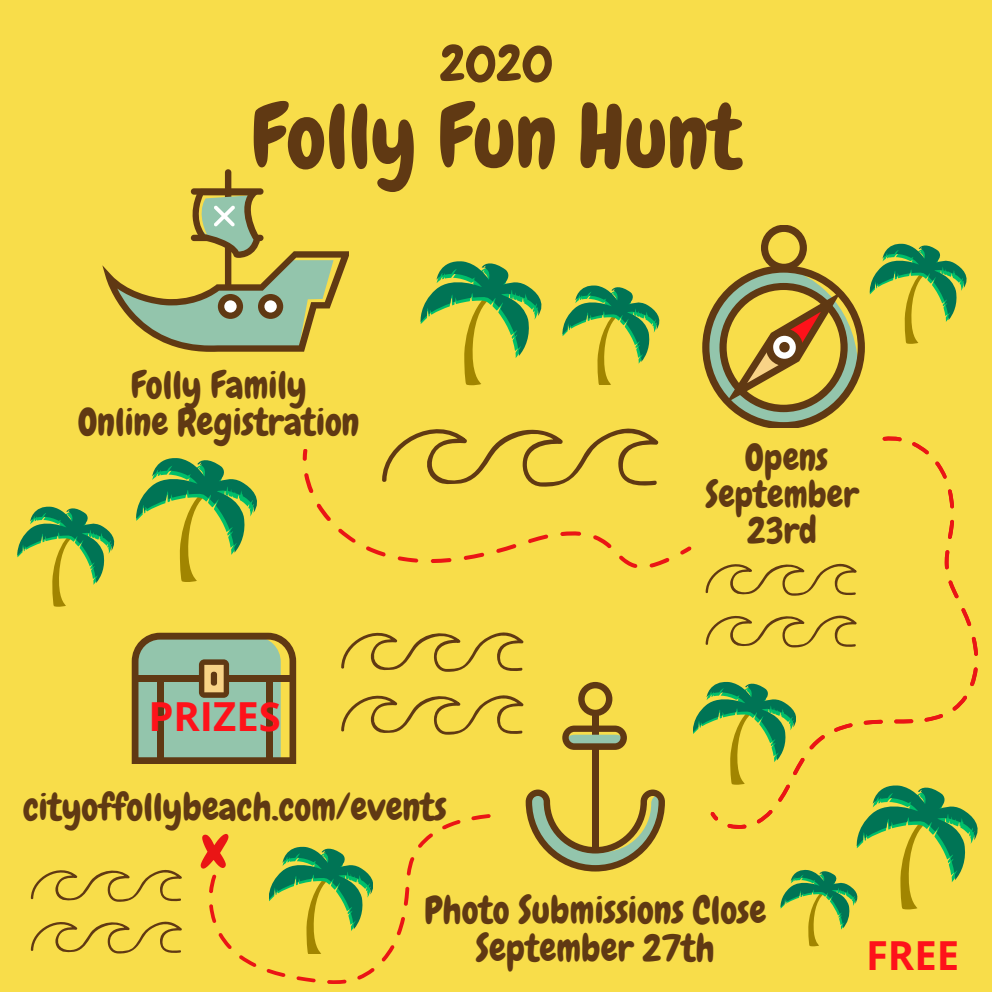
<style>
.page{position:relative;width:992px;height:992px;background:#f8dd4a}
.page>*{position:absolute;margin:0;border:0;box-sizing:border-box;transform-origin:0 0}
.t1{font:88px "Chewy";color:#603913}
.t2{font:63px "Chewy";color:#ea1515}
.t3{font:50.25px "Chewy";color:#603913}
.t4{font:700 40px "Open Sans";color:#fe121a}
.t5{font:37.75px/37.5px "Chewy";color:#603913;text-align:center}
.t6{font:36.75px/36.5px "Chewy";color:#603913;text-align:center}
</style>
<div class="page">
<svg style="left:726px;top:437px;width:252px;height:245px"></svg>
<div style="left:592px;top:711px;width:6px;height:156px;background:#603913"></div>
<svg style="left:578px;top:682px;width:34px;height:34px"></svg>
<svg style="left:526px;top:789px;width:139px;height:82px"></svg>
<svg style="left:562px;top:725px;width:65px;height:25px"></svg>
<svg style="left:132px;top:633px;width:164px;height:131px;background:#8fa37e"></svg>
<div style="left:211px;top:672px;width:6px;height:14px;background:#603913;border-radius:3px"></div>
<div style="left:157px;top:678px;width:7px;height:83px;background:#603913"></div>
<div style="left:266px;top:678px;width:7px;height:83px;background:#603913"></div>
<div style="left:225px;top:169px;width:6px;height:122px;background:#603913;border-radius:3px"></div>
<svg style="left:191px;top:188px;width:73px;height:7px"></svg>
<svg style="left:103px;top:189px;width:246px;height:163px"></svg>
<svg style="left:209px;top:814px;width:281px;height:170px"></svg>
<svg style="left:421px;top:261px;width:120px;height:124px"></svg>
<svg style="left:136px;top:458px;width:121px;height:124px"></svg>
<svg style="left:702px;top:225px;width:265px;height:203px"></svg>
<svg style="left:18px;top:507px;width:96px;height:99px"></svg>
<svg style="left:563px;top:285px;width:96px;height:100px"></svg>
<svg style="left:269px;top:847px;width:103px;height:107px"></svg>
<svg style="left:693px;top:682px;width:285px;height:264px"></svg>
<svg style="left:680px;top:546px;width:11px;height:9px"></svg>
<svg style="left:303px;top:429px;width:366px;height:138px"></svg>
<svg style="left:341px;top:632px;width:183px;height:40px"></svg>
<svg style="left:341px;top:695px;width:183px;height:40px"></svg>
<svg style="left:31px;top:870px;width:151px;height:32px"></svg>
<svg style="left:31px;top:922px;width:151px;height:31px"></svg>
<svg style="left:705px;top:564px;width:152px;height:32px"></svg>
<svg style="left:705px;top:616px;width:152px;height:31px"></svg>
<h3 class="t3" style="left:440px;top:31px;width:115px">2020</h3>
<h1 class="t1" style="left:251px;top:81px;width:492px">Folly Fun Hunt</h1>
<p class="t5" style="left:78px;top:366px;width:283px">Folly Family<br>Online Registration</p>
<p class="t6" style="left:705px;top:440px;width:155px">Opens<br>September<br>23rd</p>
<p class="t4" style="left:148px;top:688px;width:134px">PRIZES</p>
<p class="t5" style="left:23px;top:788px;width:425px">cityoffollybeach.com/events</p>
<h2 class="t2" style="left:201px;top:807px;width:29px">x</h2>
<p class="t5" style="left:424px;top:891px;width:343px">Photo Submissions Close<br>September 27th</p>
<p class="t4" style="left:866px;top:927px;width:95px">FREE</p>
</div>
